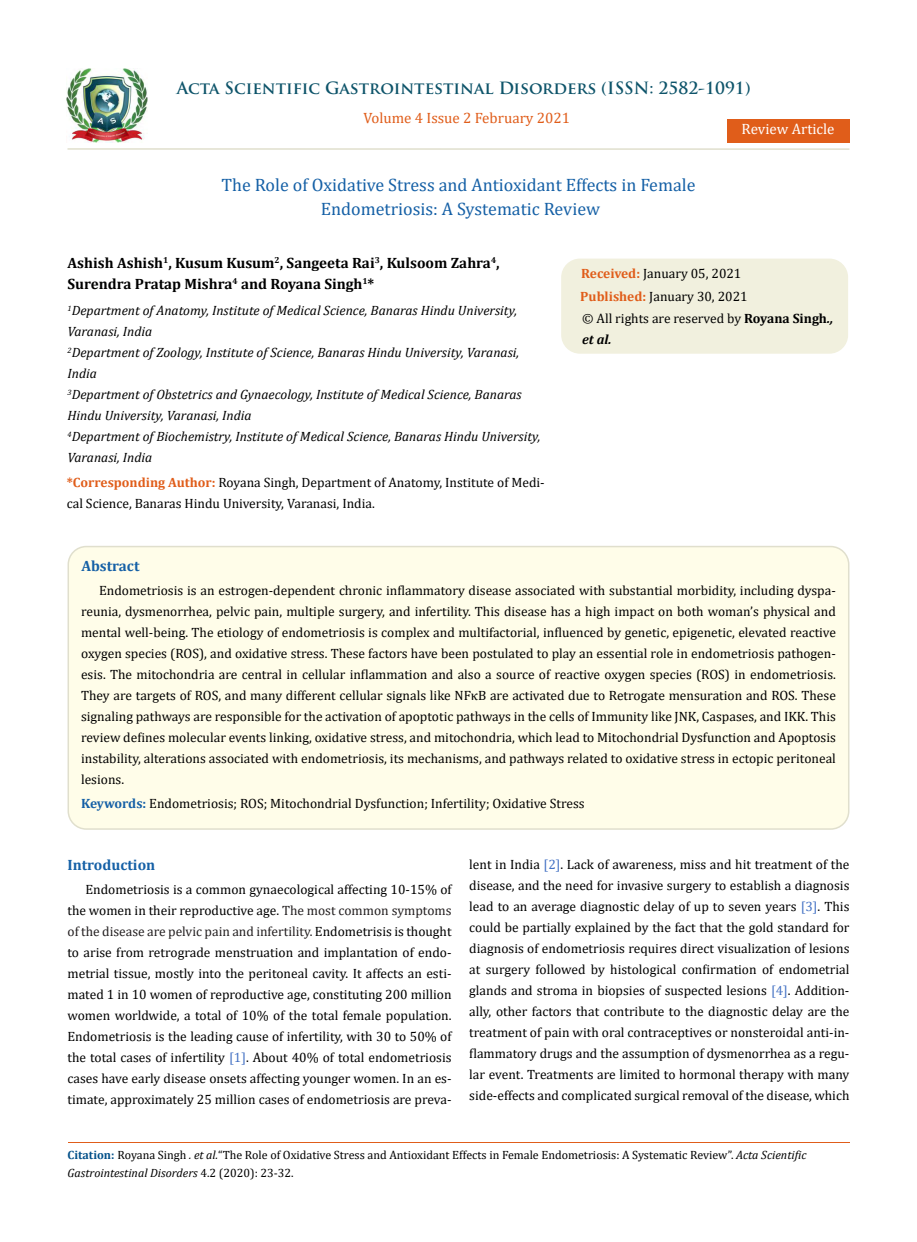
<style>
.page{position:relative;width:917px;height:1242px;background:#fff}
.page>*{position:absolute;margin:0;border:0;box-sizing:border-box;transform-origin:0 0}
.t1{font:18px/24px "Cambria";color:#1560a6;text-align:center}
.t2{font:700 16.5px "Trajan Pro";color:#0e546a}
.t3{font:700 15px/21px "Cambria";color:#000}
.t4{font:15px "Cambria";color:#e05d1a}
.t5{font:700 15px "Cambria";color:#1560a6}
.t6{font:15px "Cambria";color:#fff}
.t7{font:13.5px/21px "Cambria";color:#000}
.t8{font:italic 13.5px/21px "Cambria";color:#000}
.t9{font:12px/18px "Cambria";color:#000}
.s1{font-weight:700;color:#e05d1a}
.s2{font-weight:700}
.s3{font-weight:700;font-style:italic}
.s4{font-weight:700;color:#1560a6}
.s5{color:#242021}
.s6{color:#4472c4}
.s7{font-weight:700;color:#035089}
.s8{font-style:italic}
</style>
<div class="page">
<img style="left:67px;top:68px;width:80px;height:74px">
<div style="left:726px;top:119px;width:123px;height:23px;background:#e05d1a"></div>
<div style="left:68px;top:547px;width:780px;height:282px;background:#fffde9;border-radius:18px"></div>
<div style="left:67px;top:546px;width:782px;height:284px;border:2px solid #e0dfcd;border-radius:18px"></div>
<div style="left:562px;top:259px;width:285px;height:94px;background:#f1f0de;border-radius:18px"></div>
<div style="left:561px;top:259px;width:287px;height:95px;border:2px solid #f1f0de;border-radius:18px"></div>
<hr style="left:68px;top:1142px;width:781px;height:1px;background:#e05d1a">
<hr style="left:67px;top:148px;width:782px;height:2px;background:#e0dfcd">
<p class="t2" style="left:177px;top:77px;width:575px">Acta Scientific Gastrointestinal Disorders (ISSN: 2582-1091)</p>
<p class="t4" style="left:363px;top:109px;width:208px">Volume 4 Issue 2 February 2021</p>
<p class="t6" style="left:741px;top:120px;width:94px">Review Article</p>
<h1 class="t1" style="left:221px;top:172px;width:475px">The Role of Oxidative Stress and Antioxidant Effects in Female<br>Endometriosis: A Systematic Review</h1>
<p class="t3" style="left:67px;top:252px;width:433px">Ashish Ashish<sup>1</sup>, Kusum Kusum<sup>2</sup>, Sangeeta Rai<sup>3</sup>, Kulsoom Zahra<sup>4</sup>,<br>Surendra Pratap Mishra<sup>4</sup> and Royana Singh<sup>1</sup>*</p>
<p class="t8" style="left:67px;top:299px;width:474px"><sup>1</sup>Department of Anatomy, Institute of Medical Science, Banaras Hindu University, Varanasi, India<br><sup>2</sup>Department of Zoology, Institute of Science, Banaras Hindu University, Varanasi, India<br><sup>3</sup>Department of Obstetrics and Gynaecology, Institute of Medical Science, Banaras Hindu University, Varanasi, India<br><sup>4</sup>Department of Biochemistry, Institute of Medical Science, Banaras Hindu University, Varanasi, India</p>
<p class="t7" style="left:67px;top:471px;width:479px"><span class="s1">*Corresponding Author:</span> Royana Singh, Department of Anatomy, Institute of Medi&shy;cal Science, Banaras Hindu University, Varanasi, India.</p>
<p class="t7" style="left:580px;top:262px;width:169px;line-height:23px"><span class="s1">Received:</span> January 05, 2021<br><span class="s1">Published:</span> January 30, 2021</p>
<p class="t7" style="left:582px;top:308px;width:252px">© All rights are reserved by <span class="s2">Royana Singh</span><span class="s3">., et al.</span></p>
<p class="t5" style="left:81px;top:555px;width:60px">Abstract</p>
<p class="t7" style="left:81px;top:579px;width:756px;text-align:justify;text-indent:18px">Endometriosis is an estrogen-dependent chronic inflammatory disease associated with substantial morbidity, including dyspa&shy;reunia, dysmenorrhea, pelvic pain, multiple surgery, and infertility. This disease has a high impact on both woman’s physical and mental well-being. The etiology of endometriosis is complex and multifactorial, influenced by genetic, epigenetic, elevated reactive oxygen species (ROS), and oxidative stress. These factors have been postulated to play an essential role in endometriosis pathogen&shy;esis. The mitochondria are central in cellular inflammation and also a source of reactive oxygen species (ROS) in endometriosis.<br>They are targets of ROS, and many different cellular signals like NFκB are activated due to Retrogate mensuration and ROS. These signaling pathways are responsible for the activation of apoptotic pathways in the cells of Immunity like JNK, Caspases, and IKK. This review defines molecular events linking, oxidative stress, and mitochondria, which lead to Mitochondrial Dysfunction and Apoptosis instability, alterations associated with endometriosis, its mechanisms, and pathways related to oxidative stress in ectopic peritoneal lesions.</p>
<p class="t7" style="left:81px;top:793px;width:505px"><span class="s4">Keywords:</span> Endometriosis; ROS; Mitochondrial Dysfunction; Infertility; Oxidative Stress</p>
<p class="t5" style="left:67px;top:855px;width:89px">Introduction</p>
<p class="t7" style="left:67px;top:879px;width:385px;text-align:justify;text-indent:18px">Endometriosis is a common gynaecological affecting 10-15% of the women in their reproductive age. <span class="s5">The most common symptoms of the disease are pelvic pain and infertility.</span> Endometrisis is thought to arise from retrograde menstruation and implantation of endo&shy;metrial tissue, mostly into the peritoneal cavity. It affects an esti&shy;mated 1 in 10 women of reproductive age, constituting 200 million women worldwide, a total of 10% of the total female population.<br>Endometriosis is the leading cause of infertility, with 30 to 50% of the total cases of infertility <span class="s6">[1]</span>. About 40% of total endometriosis cases have early disease onsets affecting younger women. In an es&shy;timate, approximately 25 million cases of endometriosis are preva-</p>
<p class="t7" style="left:469px;top:854px;width:381px;text-align:justify">lent in India <span class="s6">[2]</span>. Lack of awareness, miss and hit treatment of the disease, and the need for invasive surgery to establish a diagnosis lead to an average diagnostic delay of up to seven years <span class="s6">[3]</span>. This could be partially explained by the fact that the gold standard for diagnosis of endometriosis requires direct visualization of lesions at surgery followed by histological confirmation of endometrial glands and stroma in biopsies of suspected lesions <span class="s6">[4]</span>. Addition&shy;ally, other factors that contribute to the diagnostic delay are the treatment of pain with oral contraceptives or nonsteroidal anti-in&shy;flammatory drugs and the assumption of dysmenorrhea as a regu&shy;lar event. Treatments are limited to hormonal therapy with many side-effects and complicated surgical removal of the disease, which</p>
<p class="t9" style="left:68px;top:1146px;width:740px"><span class="s7">Citation:</span> Royana Singh <span class="s8">. et al.</span>“The Role of Oxidative Stress and Antioxidant Effects in Female Endometriosis: A Systematic Review”. <span class="s8">Acta Scientific<br>Gastrointestinal Disorders</span> 4.2 (2020): 23-32.</p>
</div>
